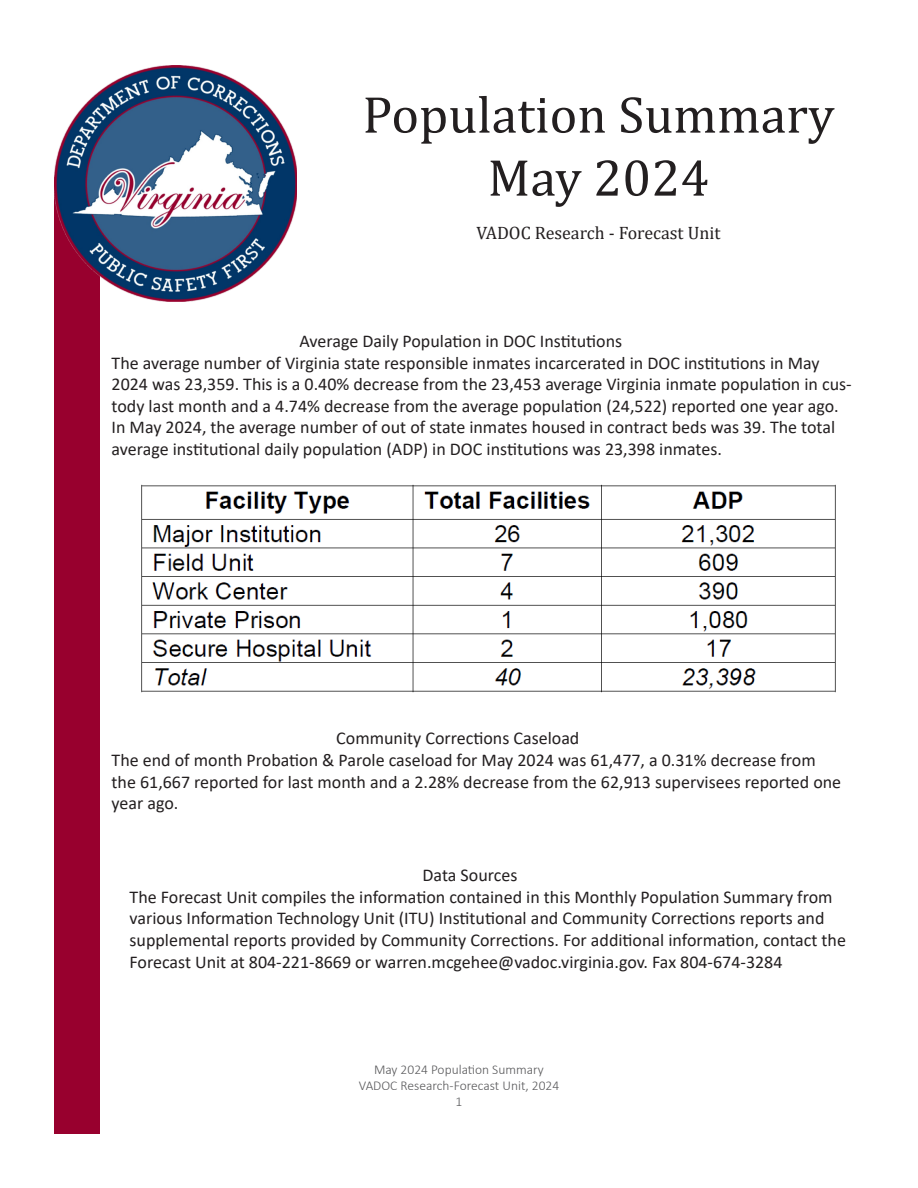
<style>
.page{position:relative;width:918px;height:1188px;background:#fff}
.page>*{position:absolute;margin:0;border:0;box-sizing:border-box;transform-origin:0 0}
.t1{font:52.5px "Cambria";color:#231f20}
.t2{font:18px/21.6px "Calibri";color:#231f20}
.t3{font:18px "Cambria";color:#231f20}
.t4{font:300 13.5px "Calibri";color:#58585a}
</style>
<div class="page">
<div style="left:54px;top:177px;width:45px;height:957px;background:#98002e"></div>
<img style="left:54px;top:65px;width:243px;height:236px">
<img style="left:141px;top:484px;width:695px;height:209px">
<p class="t1" style="left:362px;top:84px;width:473px">Population Summary</p>
<p class="t1" style="left:488px;top:147px;width:223px">May 2024</p>
<p class="t3" style="left:476px;top:222px;width:245px">VADOC Research - Forecast Unit</p>
<p class="t2" style="left:300px;top:330px;width:324px">Average Daily Population in DOC Institutions</p>
<p class="t2" style="left:112px;top:351px;width:742px">The average number of Virginia state responsible inmates incarcerated in DOC institutions in May 2024 was 23,359. This is a 0.40% decrease from the 23,453 average Virginia inmate population in cus&shy;tody last month and a 4.74% decrease from the average population (24,522) reported one year ago.<br>In May 2024, the average number of out of state inmates housed in contract beds was 39. The total average institutional daily population (ADP) in DOC institutions was 23,398 inmates.</p>
<p class="t2" style="left:336px;top:727px;width:245px">Community Corrections Caseload</p>
<p class="t2" style="left:112px;top:749px;width:731px">The end of month Probation &amp; Parole caseload for May 2024 was 61,477, a 0.31% decrease from the 61,667 reported for last month and a 2.28% decrease from the 62,913 supervisees reported one year ago.</p>
<p class="t2" style="left:422px;top:864px;width:96px">Data Sources</p>
<p class="t2" style="left:130px;top:885px;width:718px">The Forecast Unit compiles the information contained in this Monthly Population Summary from various Information Technology Unit (ITU) Institutional and Community Corrections reports and supplemental reports provided by Community Corrections. For additional information, contact the Forecast Unit at 804-221-8669 or warren.mcgehee@vadoc.virginia.gov. Fax 804-674-3284</p>
<p class="t4" style="left:374px;top:1061px;width:171px">May 2024 Population Summary</p>
<p class="t4" style="left:359px;top:1077px;width:202px">VADOC Research-Forecast Unit, 2024</p>
<p class="t4" style="left:456px;top:1093px;width:8px">1</p>
</div>
